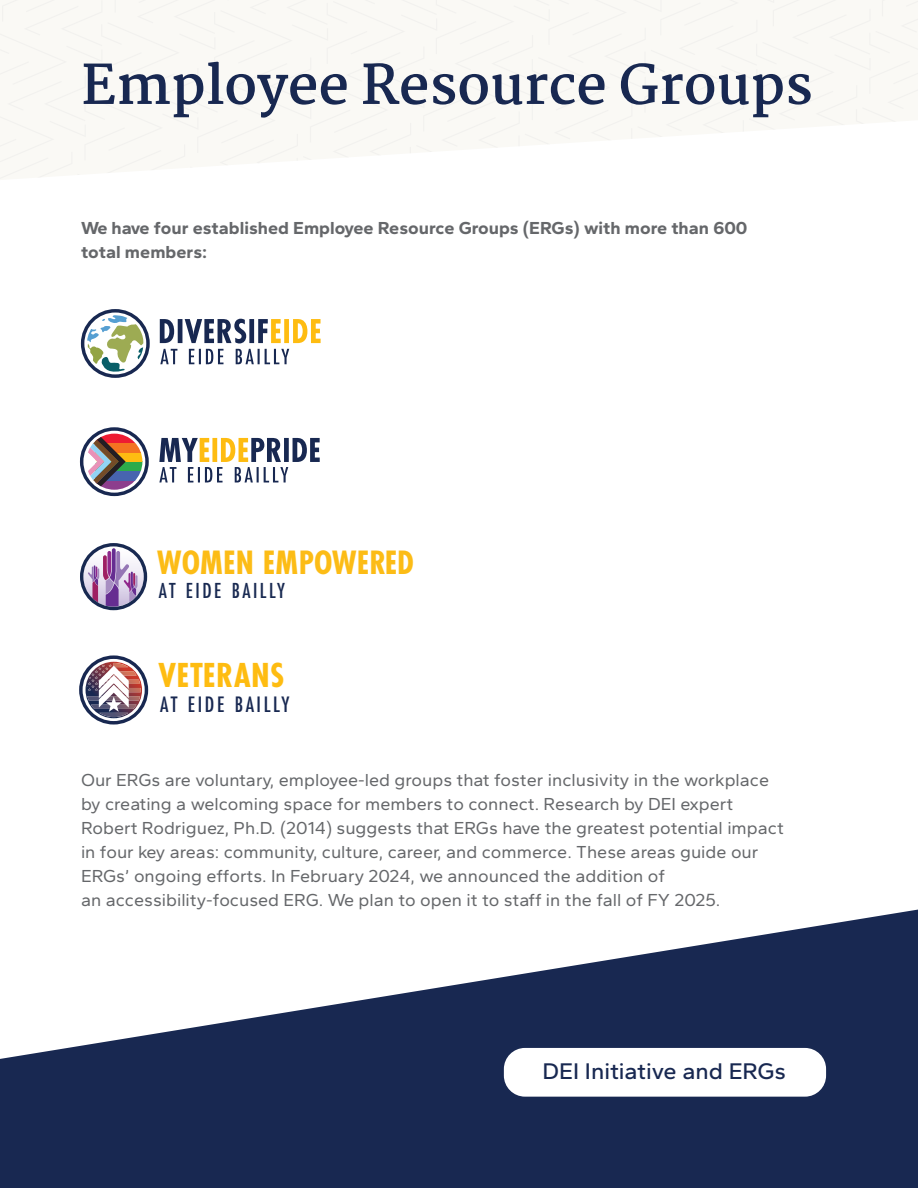
<style>
.page{position:relative;width:918px;height:1188px;background:#fff}
.page>*{position:absolute;margin:0;border:0;box-sizing:border-box;transform-origin:0 0}
.t1{font:700 53.25px "Martel";color:#182851}
.t2{font:700 36.15px "Futura PT Cond";letter-spacing:.01em;color:#febc11}
.t3{font:700 35.1px "Futura PT Cond";color:#fcbc16}
.t4{font:500 23.4px "Gantari";color:#182851}
.t5{font:500 23.25px "Futura PT Cond";letter-spacing:.11em;color:#182851}
.t6{font:500 22.65px "Futura PT Cond";letter-spacing:.11em;color:#182951}
.t7{font:18px/24px "Gantari";color:#65676a}
.t8{font:700 18px/24px "Gantari";color:#65676a}
</style>
<div class="page">
<svg style="left:0;top:0;width:918px;height:179px;fill:#faf9f5"></svg>
<svg style="left:0;top:910px;width:918px;height:278px;fill:#182851"></svg>
<svg style="left:83px;top:546px;width:61px;height:61px"></svg>
<svg style="left:87px;top:548px;width:50px;height:59px"></svg>
<div style="left:80px;top:543px;width:67px;height:67px;border:3px solid #182951;border-radius:50%"></div>
<svg style="left:79px;top:655px;width:69px;height:70px"></svg>
<svg style="left:159px;top:438px;width:161px;height:44px"></svg>
<div style="left:80px;top:427px;width:69px;height:69px;border:3px solid #182851;border-radius:50%"></div>
<svg style="left:126px;top:481px;width:16px;height:9px"></svg>
<svg style="left:126px;top:471px;width:16px;height:10px"></svg>
<div style="left:95px;top:462px;width:47px;height:9px;background:#2cab4b"></div>
<div style="left:95px;top:452px;width:47px;height:10px;background:#febc11"></div>
<svg style="left:126px;top:443px;width:16px;height:9px"></svg>
<svg style="left:126px;top:434px;width:16px;height:9px"></svg>
<svg style="left:86px;top:434px;width:40px;height:56px"></svg>
<svg style="left:83px;top:311px;width:65px;height:65px"></svg>
<div style="left:81px;top:309px;width:69px;height:69px;border:3px solid #182851;border-radius:50%"></div>
<svg style="left:87px;top:315px;width:57px;height:58px"></svg>
<svg style="left:160px;top:349px;width:129px;height:15px"></svg>
<svg style="left:160px;top:319px;width:161px;height:24px"></svg>
<div style="left:503px;top:1047px;width:324px;height:50px;background:#fff;border-radius:22px"></div>
<div style="left:502px;top:1046px;width:326px;height:52px;border:2px solid #182851;border-radius:22px"></div>
<h1 class="t1" style="left:81px;top:54px;width:733px">Employee Resource Groups</h1>
<p class="t8" style="left:81px;top:216px;width:668px">We have four established Employee Resource Groups (ERGs) with more than 600 total members:</p>
<h3 class="t3" style="left:157px;top:542px;width:259px">WOMEN EMPOWERED</h3>
<p class="t6" style="left:159px;top:578px;width:127px">AT EIDE BAILLY</p>
<h2 class="t2" style="left:158px;top:654px;width:127px">VETERANS</h2>
<p class="t5" style="left:160px;top:691px;width:131px">AT EIDE BAILLY</p>
<p class="t7" style="left:81px;top:768px;width:704px">Our ERGs are voluntary, employee-led groups that foster inclusivity in the workplace by creating a welcoming space for members to connect. Research by DEI expert Robert Rodriguez, Ph.D. (2014) suggests that ERGs have the greatest potential impact in four key areas: community, culture, career, and commerce. These areas guide our ERGs’ ongoing efforts. In February 2024, we announced the addition of<br>an accessibility-focused ERG. We plan to open it to staff in the fall of FY 2025.</p>
<p class="t4" style="left:543px;top:1056px;width:245px">DEI Initiative and ERGs</p>
</div>
